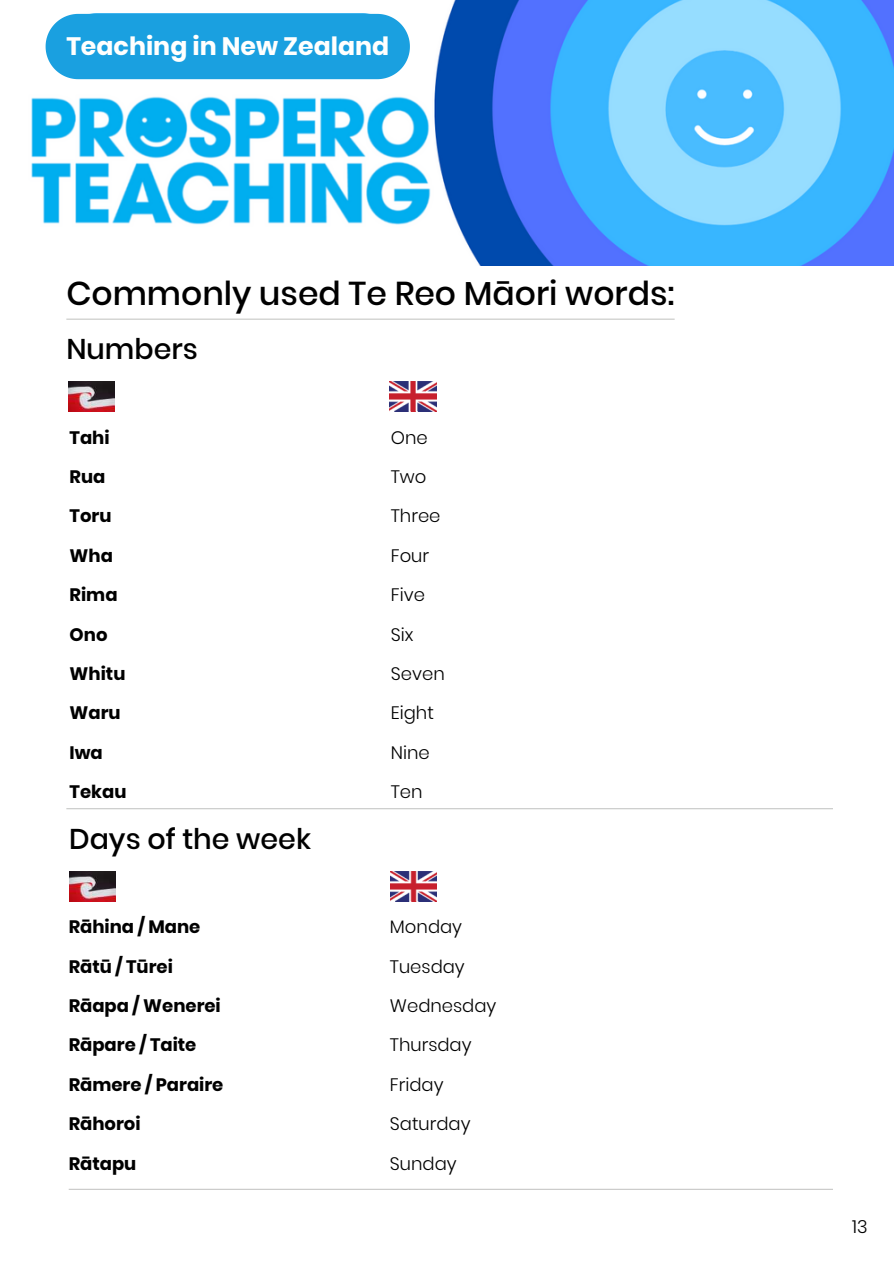
<style>
.page{position:relative;width:894px;height:1264px;background:#fff}
.page>*{position:absolute;margin:0;border:0;box-sizing:border-box;transform-origin:0 0}
.t1{font:500 33px "Poppins";color:#000}
.t2{font:500 28.5px "Poppins";color:#000}
.t3{font:700 25.2px "Poppins";color:#fffffe}
.t4{font:700 18px/39.3px "Poppins";color:#000}
.t5{font:300 18px/39.3px "Poppins";color:#000}
</style>
<div class="page">
<hr style="left:69px;top:1188px;width:763px;height:1px;background:#c7c8c6">
<hr style="left:66px;top:318px;width:608px;height:2px;background:#c7c8c6">
<img style="left:69px;top:381px;width:46px;height:31px">
<img style="left:390px;top:381px;width:46px;height:31px">
<img style="left:69px;top:871px;width:46px;height:30px">
<img style="left:390px;top:871px;width:46px;height:30px">
<hr style="left:66px;top:808px;width:766px;height:1px;background:#c7c8c6">
<img style="left:31px;top:0;width:862px;height:266px">
<div style="left:46px;top:14px;width:364px;height:65px;background:#1aa0e0"></div>
<h3 class="t3" style="left:66px;top:29px;width:324px">Teaching in New Zealand</h3>
<h1 class="t1" style="left:66px;top:270px;width:609px">Commonly used Te Reo Māori words:</h1>
<h2 class="t2" style="left:66px;top:328px;width:133px">Numbers</h2>
<p class="t4" style="left:70px;top:417px;width:58px">Tahi<br>Rua<br>Toru<br>Wha<br>Rima<br>Ono<br>Whitu<br>Waru<br>Iwa<br>Tekau</p>
<p class="t5" style="left:390px;top:417px;width:55px">One<br>Two<br>Three<br>Four<br>Five<br>Six<br>Seven<br>Eight<br>Nine<br>Ten</p>
<h2 class="t2" style="left:69px;top:818px;width:243px">Days of the week</h2>
<p class="t4" style="left:69px;top:907px;width:156px">Rāhina / Mane<br>Rātū / Tūrei<br>Rāapa / Wenerei<br>Rāpare / Taite<br>Rāmere / Paraire<br>Rāhoroi<br>Rātapu</p>
<p class="t5" style="left:390px;top:907px;width:108px">Monday<br>Tuesday<br>Wednesday<br>Thursday<br>Friday<br>Saturday<br>Sunday</p>
<p class="t5" style="left:851px;top:1206px;width:17px">13</p>
</div>
